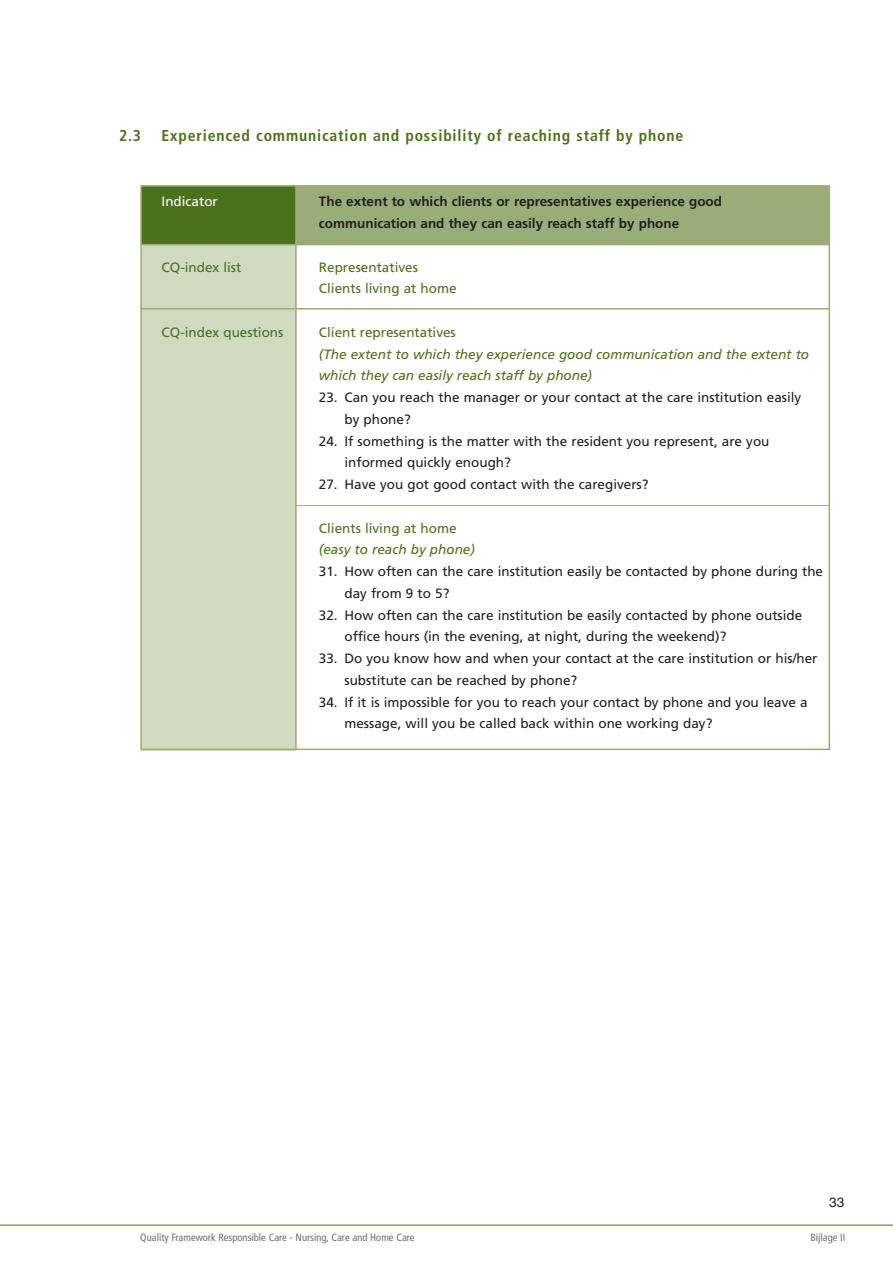
<style>
.page{position:relative;width:893px;height:1263px;background:#fff}
.page>*{position:absolute;margin:0;border:0;box-sizing:border-box;transform-origin:0 0}
.t1{font:700 condensed 15.75px "Frutiger";letter-spacing:.05em;color:#4b711c}
.t2{font:13.5px/21.8px "Frutiger";color:#231f20}
.t3{font:italic 13.5px/21.8px "Frutiger";color:#4b711c}
.t4{font:13.5px/21.8px "Frutiger";color:#4b711c}
.t5{font:700 13.5px/21.8px "Frutiger";color:#231f20}
.t6{font:13.5px "Frutiger";color:#fff}
.t7{font:13.5px "Helvetica";color:#231f20}
.t8{font:condensed 10.5px "Frutiger";color:#6c6d70}
</style>
<div class="page">
<div style="left:141px;top:186px;width:155px;height:564px;background:#d0dac1"></div>
<div style="left:141px;top:186px;width:155px;height:58px;background:#4b711c"></div>
<div style="left:296px;top:186px;width:533px;height:58px;background:#99ad79"></div>
<hr style="left:140px;top:244px;width:689px;height:1px;background:#99ad79">
<hr style="left:140px;top:308px;width:689px;height:2px;background:#99ad79">
<hr style="left:296px;top:505px;width:533px;height:1px;background:#99ad79">
<hr style="left:295px;top:185px;width:2px;height:565px;background:#99ad79">
<hr style="left:0;top:1225px;width:893px;height:1px;background:#4b711c">
<p class="t1" style="left:119px;top:129px;width:24px">2.3</p>
<p class="t1" style="left:162px;top:129px;width:523px">Experienced communication and possibility of reaching staff by phone</p>
<p class="t6" style="left:162px;top:196px;width:58px">Indicator</p>
<p class="t5" style="left:319px;top:192px;width:405px">The extent to which clients or representatives experience good communication and they can easily reach staff by phone</p>
<p class="t4" style="left:162px;top:257px;width:81px">CQ-index list</p>
<p class="t4" style="left:319px;top:257px;width:139px">Representatives<br>Clients living at home</p>
<p class="t4" style="left:162px;top:322px;width:123px">CQ-index questions</p>
<p class="t4" style="left:319px;top:322px;width:138px">Client representatives</p>
<p class="t3" style="left:319px;top:344px;width:492px">(The extent to which they experience good communication and the extent to which they can easily reach staff by phone)</p>
<p class="t2" style="left:344px;top:387px;width:458px;text-indent:-26px">23. Can you reach the manager or your contact at the care institution easily by phone?</p>
<p class="t2" style="left:344px;top:431px;width:427px;text-indent:-26px">24. If something is the matter with the resident you represent, are you informed quickly enough?</p>
<p class="t2" style="left:319px;top:474px;width:331px">27. Have you got good contact with the caregivers?</p>
<p class="t4" style="left:319px;top:518px;width:139px">Clients living at home</p>
<p class="t3" style="left:319px;top:540px;width:158px">(easy to reach by phone)</p>
<p class="t2" style="left:344px;top:561px;width:480px;text-indent:-26px">31. How often can the care institution easily be contacted by phone during the day from 9 to 5?</p>
<p class="t2" style="left:344px;top:605px;width:459px;text-indent:-26px">32. How often can the care institution be easily contacted by phone outside office hours (in the evening, at night, during the weekend)?</p>
<p class="t2" style="left:344px;top:648px;width:474px;text-indent:-26px">33. Do you know how and when your contact at the care institution or his/her substitute can be reached by phone?</p>
<p class="t2" style="left:344px;top:692px;width:465px;text-indent:-26px">34. If it is impossible for you to reach your contact by phone and you leave a message, will you be called back within one working day?</p>
<p class="t7" style="left:829px;top:1197px;width:17px">33</p>
<p class="t8" style="left:140px;top:1233px;width:276px">Quality Framework Responsible Care - Nursing, Care and Home Care</p>
<p class="t8" style="left:810px;top:1233px;width:36px">Bijlage II</p>
</div>
